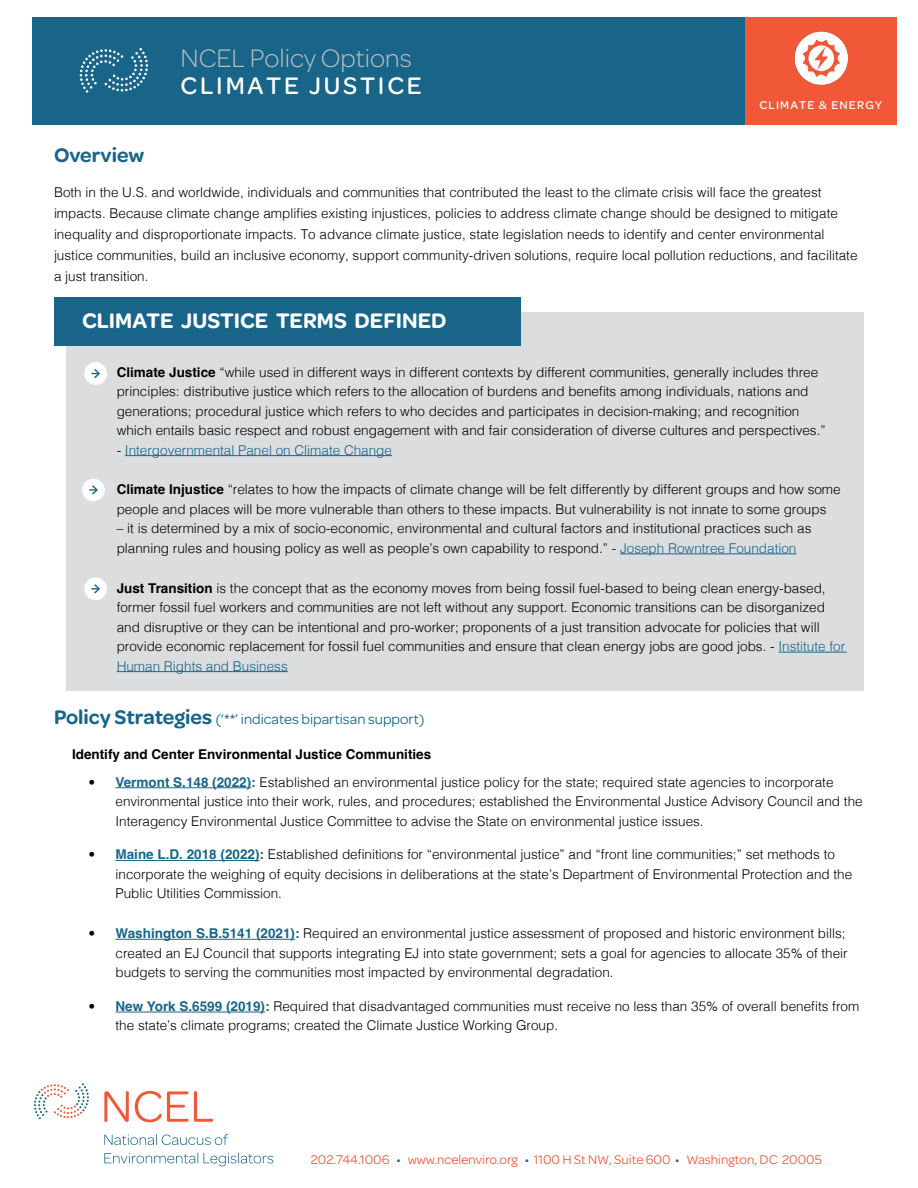
<style>
.page{position:relative;width:918px;height:1188px;background:#fff}
.page>*{position:absolute;margin:0;border:0;box-sizing:border-box;transform-origin:0 0}
.t1{font:300 27px "Omnes";color:#bcbec0}
.t2{font:500 25.5px "Omnes";letter-spacing:.11em;color:#fff}
.t3{font:600 22.5px "Omnes";color:#fff}
.t4{font:600 21px "Omnes";color:#186589}
.t5{font:15px "Omnes";color:#186589}
.t6{font:300 13.5px/19.5px "Helvetica";color:#000}
.t7{font:13.5px "Omnes";color:#f15838}
.t8{font:300 13.5px "Helvetica";color:#186589}
.t9{font:500 12px "Omnes";letter-spacing:.1em;color:#fff}
.s1{font-weight:700}
.s2{color:#000}
.s3{color:#186589}
.s4{font-weight:600;font-size:21px}
.s5{font-weight:700;color:#186589}
</style>
<div class="page">
<div style="left:32px;top:17px;width:730px;height:108px;background:#186589"></div>
<div style="left:745px;top:17px;width:151px;height:108px;background:#f15838"></div>
<svg style="left:104px;top:1134px;width:124px;height:11px"></svg>
<svg style="left:104px;top:1153px;width:169px;height:13px"></svg>
<svg style="left:104px;top:1091px;width:25px;height:31px"></svg>
<svg style="left:135px;top:1091px;width:78px;height:31px"></svg>
<svg style="left:34px;top:1083px;width:55px;height:36px"></svg>
<svg style="left:80px;top:48px;width:68px;height:45px"></svg>
<img style="left:794px;top:31px;width:55px;height:54px">
<div style="left:66px;top:312px;width:798px;height:379px;background:#dcddde"></div>
<div style="left:54px;top:297px;width:467px;height:49px;background:#186589"></div>
<hr style="left:125px;top:455px;width:267px;height:1px;background:#186589">
<hr style="left:620px;top:554px;width:176px;height:1px;background:#186589">
<hr style="left:778px;top:652px;width:69px;height:1px;background:#186589">
<hr style="left:117px;top:671px;width:171px;height:1px;background:#186589">
<hr style="left:116px;top:787px;width:135px;height:1px;background:#186589">
<hr style="left:116px;top:860px;width:144px;height:1px;background:#186589">
<hr style="left:116px;top:939px;width:179px;height:1px;background:#186589">
<hr style="left:116px;top:1012px;width:149px;height:1px;background:#186589">
<div style="left:84px;top:362px;width:23px;height:23px;background:#fff;border-radius:50%"></div>
<svg style="left:91px;top:369px;width:9px;height:9px"></svg>
<div style="left:82px;top:479px;width:23px;height:22px;background:#fff;border-radius:50%"></div>
<svg style="left:89px;top:486px;width:9px;height:8px"></svg>
<div style="left:84px;top:577px;width:23px;height:23px;background:#fff;border-radius:50%"></div>
<svg style="left:91px;top:584px;width:9px;height:9px"></svg>
<h1 class="t1" style="left:180px;top:41px;width:233px">NCEL Policy Options</h1>
<h2 class="t2" style="left:180px;top:68px;width:243px">CLIMATE JUSTICE</h2>
<p class="t9" style="left:759px;top:97px;width:124px">CLIMATE &amp; ENERGY</p>
<h3 class="t4" style="left:54px;top:140px;width:92px">Overview</h3>
<p class="t6" style="left:54px;top:181px;width:805px;line-height:21px">Both in the U.S. and worldwide, individuals and communities that contributed the least to the climate crisis will face the greatest impacts. Because climate change amplifies existing injustices, policies to address climate change should be designed to mitigate inequality and disproportionate impacts. To advance climate justice, state legislation needs to identify and center environmental justice communities, build an inclusive economy, support community-driven solutions, require local pollution reductions, and facilitate a just transition.</p>
<h3 class="t3" style="left:82px;top:305px;width:366px">CLIMATE JUSTICE TERMS DEFINED</h3>
<p class="t6" style="left:117px;top:361px;width:711px"><span class="s1">Climate Justice</span> “while used in different ways in different contexts by different communities, generally includes three principles: distributive justice which refers to the allocation of burdens and benefits among individuals, nations and generations; procedural justice which refers to who decides and participates in decision-making; and recognition which entails basic respect and robust engagement with and fair consideration of diverse cultures and perspectives.”</p>
<p class="t8" style="left:117px;top:438px;width:277px"><span class="s2">-</span> Intergovernmental Panel on Climate Change</p>
<p class="t6" style="left:117px;top:479px;width:726px"><span class="s1">Climate Injustice</span> “relates to how the impacts of climate change will be felt differently by different groups and how some people and places will be more vulnerable than others to these impacts. But vulnerability is not innate to some groups</p>
<p class="t6" style="left:117px;top:518px;width:696px">– it is determined by a mix of socio-economic, environmental and cultural factors and institutional practices such as planning rules and housing policy as well as people’s own capability to respond.” - <span class="s3">Joseph Rowntree Foundation</span></p>
<p class="t6" style="left:117px;top:577px;width:730px"><span class="s1">Just Transition</span> is the concept that as the economy moves from being fossil fuel-based to being clean energy-based, former fossil fuel workers and communities are not left without any support. Economic transitions can be disorganized and disruptive or they can be intentional and pro-worker; proponents of a just transition advocate for policies that will provide economic replacement for fossil fuel communities and ensure that clean energy jobs are good jobs. - <span class="s3">Institute for Human Rights and Business</span></p>
<p class="t5" style="left:54px;top:709px;width:372px"><span class="s4">Policy Strategies</span> (‘**’ indicates bipartisan support)</p>
<p class="t6" style="left:115px;top:739px;width:720px;line-height:27.8px;text-indent:-43px"><span class="s1">Identify and Center Environmental Justice Communities<br></span><span class="s5">Vermont S.148 (2022):</span> Established an environmental justice policy for the state; required state agencies to incorporate</p>
<p class="t6" style="left:115px;top:791px;width:749px">environmental justice into their work, rules, and procedures; established the Environmental Justice Advisory Council and the<br>Interagency Environmental Justice Committee to advise the State on environmental justice issues.</p>
<p class="t6" style="left:115px;top:844px;width:738px"><span class="s5">Maine L.D. 2018 (2022):</span> Established definitions for “environmental justice” and “front line communities;” set methods to incorporate the weighing of equity decisions in deliberations at the state’s Department of Environmental Protection and the<br>Public Utilities Commission.</p>
<p class="t6" style="left:115px;top:923px;width:734px"><span class="s5">Washington S.B.5141 (2021):</span> Required an environmental justice assessment of proposed and historic environment bills; created an EJ Council that supports integrating EJ into state government; sets a goal for agencies to allocate 35% of their budgets to serving the communities most impacted by environmental degradation.</p>
<p class="t6" style="left:115px;top:995px;width:745px"><span class="s5">New York S.6599 (2019):</span> Required that disadvantaged communities must receive no less than 35% of overall benefits from the state’s climate programs; created the Climate Justice Working Group.</p>
<p class="t7" style="left:311px;top:1150px;width:512px">202.744.1006 <span class="s3">•</span> www.ncelenviro.org <span class="s3">•</span> 1100 H St NW, Suite 600 <span class="s3">•</span> Washington, DC 20005</p>
</div>
